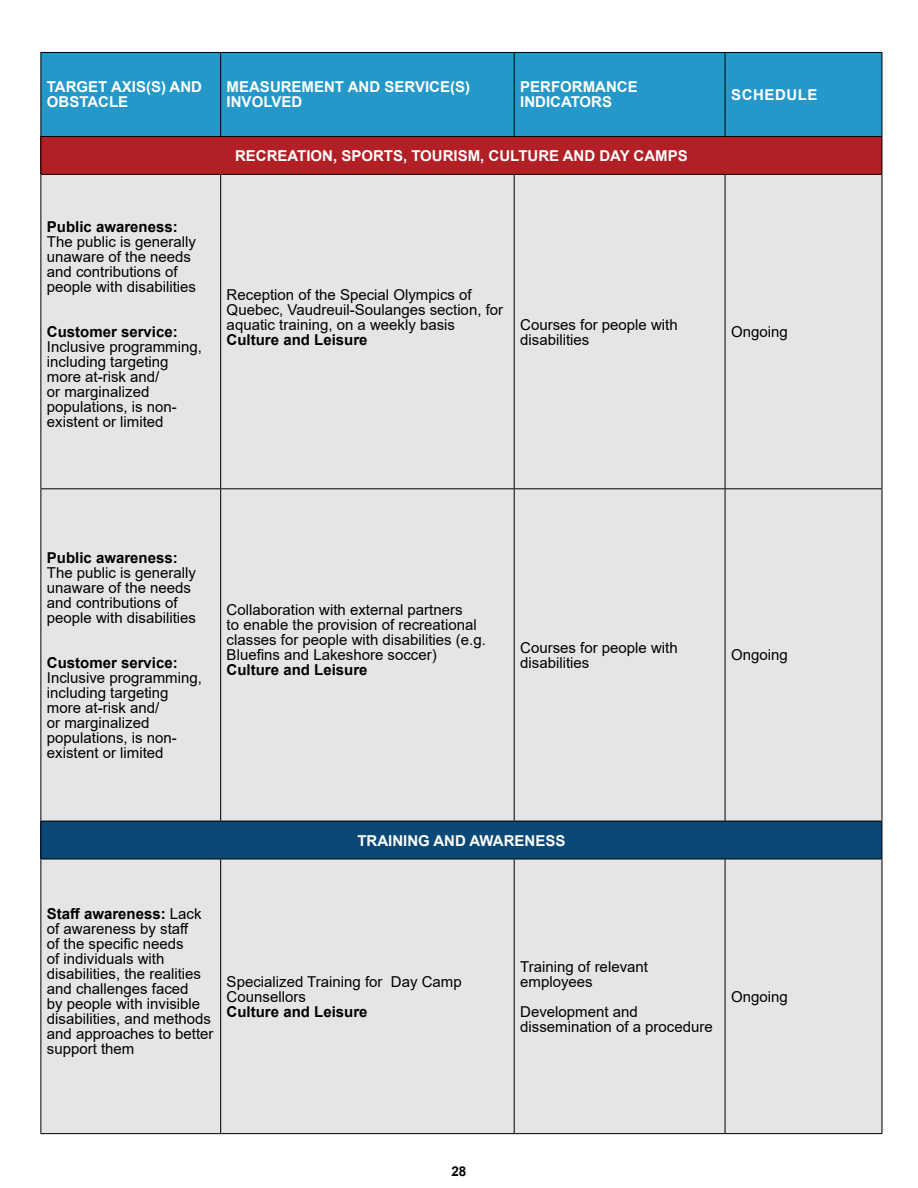
<style>
.page{position:relative;width:918px;height:1188px;background:#fff}
.page>*{position:absolute;margin:0;border:0;box-sizing:border-box;transform-origin:0 0}
.t1{font:15px/15px "Arial";color:#000}
.t2{font:700 15px/15px "Arial";color:#fff}
.t3{font:700 15px "Arial";color:#000}
.t4{font:700 15px "Arial";letter-spacing:.035em;color:#fff}
.t5{font:700 13.5px "Arial";color:#000}
.s1{font-weight:700}
</style>
<div class="page">
<div style="left:41px;top:53px;width:841px;height:83px;background:#2398c9"></div>
<div style="left:41px;top:136px;width:841px;height:38px;background:#b22026"></div>
<div style="left:41px;top:175px;width:841px;height:958px;background:#e4e5e6"></div>
<div style="left:41px;top:821px;width:841px;height:38px;background:#0a4977"></div>
<hr style="left:40px;top:52px;width:181px;height:1px;background:#000">
<hr style="left:40px;top:53px;width:1px;height:83px;background:#000">
<hr style="left:221px;top:52px;width:293px;height:1px;background:#000">
<hr style="left:220px;top:53px;width:1px;height:83px;background:#000">
<hr style="left:514px;top:52px;width:211px;height:1px;background:#000">
<hr style="left:514px;top:53px;width:1px;height:83px;background:#000">
<hr style="left:725px;top:52px;width:157px;height:1px;background:#000">
<hr style="left:725px;top:53px;width:1px;height:83px;background:#000">
<hr style="left:882px;top:53px;width:1px;height:83px;background:#000">
<hr style="left:220px;top:175px;width:1px;height:313px;background:#000">
<hr style="left:220px;top:489px;width:1px;height:332px;background:#000">
<hr style="left:220px;top:859px;width:1px;height:274px;background:#000">
<hr style="left:40px;top:136px;width:181px;height:1px;background:#000">
<hr style="left:40px;top:137px;width:1px;height:37px;background:#000">
<hr style="left:221px;top:136px;width:293px;height:1px;background:#000">
<hr style="left:514px;top:136px;width:211px;height:1px;background:#000">
<hr style="left:725px;top:136px;width:157px;height:1px;background:#000">
<hr style="left:882px;top:137px;width:1px;height:37px;background:#000">
<hr style="left:40px;top:174px;width:181px;height:1px;background:#000">
<hr style="left:40px;top:175px;width:1px;height:313px;background:#000">
<hr style="left:221px;top:174px;width:293px;height:1px;background:#000">
<hr style="left:514px;top:174px;width:211px;height:1px;background:#000">
<hr style="left:514px;top:175px;width:1px;height:313px;background:#000">
<hr style="left:725px;top:174px;width:157px;height:1px;background:#000">
<hr style="left:725px;top:175px;width:1px;height:313px;background:#000">
<hr style="left:882px;top:175px;width:1px;height:313px;background:#000">
<hr style="left:40px;top:488px;width:181px;height:1px;background:#000">
<hr style="left:40px;top:489px;width:1px;height:332px;background:#000">
<hr style="left:221px;top:488px;width:293px;height:1px;background:#000">
<hr style="left:514px;top:488px;width:211px;height:1px;background:#000">
<hr style="left:514px;top:489px;width:1px;height:332px;background:#000">
<hr style="left:725px;top:488px;width:157px;height:1px;background:#000">
<hr style="left:725px;top:489px;width:1px;height:332px;background:#000">
<hr style="left:882px;top:489px;width:1px;height:332px;background:#000">
<hr style="left:40px;top:821px;width:181px;height:1px;background:#000">
<hr style="left:40px;top:821px;width:1px;height:38px;background:#000">
<hr style="left:221px;top:821px;width:293px;height:1px;background:#000">
<hr style="left:514px;top:821px;width:211px;height:1px;background:#000">
<hr style="left:725px;top:821px;width:157px;height:1px;background:#000">
<hr style="left:882px;top:821px;width:1px;height:38px;background:#000">
<hr style="left:40px;top:859px;width:181px;height:1px;background:#000">
<hr style="left:40px;top:859px;width:1px;height:274px;background:#000">
<hr style="left:221px;top:859px;width:293px;height:1px;background:#000">
<hr style="left:514px;top:859px;width:211px;height:1px;background:#000">
<hr style="left:514px;top:859px;width:1px;height:274px;background:#000">
<hr style="left:725px;top:859px;width:157px;height:1px;background:#000">
<hr style="left:725px;top:859px;width:1px;height:274px;background:#000">
<hr style="left:882px;top:859px;width:1px;height:274px;background:#000">
<hr style="left:40px;top:1133px;width:181px;height:1px;background:#000">
<hr style="left:221px;top:1133px;width:293px;height:1px;background:#000">
<hr style="left:514px;top:1133px;width:211px;height:1px;background:#000">
<hr style="left:725px;top:1133px;width:157px;height:1px;background:#000">
<p class="t2" style="left:47px;top:80px;width:157px">TARGET AXIS(S) AND<br>OBSTACLE</p>
<p class="t2" style="left:227px;top:80px;width:245px">MEASUREMENT AND SERVICE(S)<br>INVOLVED</p>
<p class="t2" style="left:520px;top:80px;width:119px">PERFORMANCE<br>INDICATORS</p>
<p class="t4" style="left:731px;top:84px;width:88px">SCHEDULE</p>
<p class="t3" style="left:47px;top:216px;width:132px">Public awareness:</p>
<p class="t1" style="left:47px;top:234px;width:151px">The public is generally unaware of the needs and contributions of people with disabilities</p>
<p class="t3" style="left:47px;top:321px;width:132px">Customer service:</p>
<p class="t1" style="left:47px;top:339px;width:157px">Inclusive programming, including targeting more at-risk and/<br>or marginalized populations, is non&shy;existent or limited</p>
<p class="t2" style="left:235px;top:148px;width:454px">RECREATION, SPORTS, TOURISM, CULTURE AND DAY CAMPS</p>
<p class="t1" style="left:227px;top:287px;width:278px">Reception of the Special Olympics of<br>Quebec, Vaudreuil-Soulanges section, for aquatic training, on a weekly basis</p>
<p class="t3" style="left:227px;top:329px;width:142px">Culture and Leisure</p>
<p class="t1" style="left:520px;top:317px;width:159px">Courses for people with disabilities</p>
<p class="t1" style="left:731px;top:324px;width:58px">Ongoing</p>
<p class="t3" style="left:47px;top:547px;width:132px">Public awareness:</p>
<p class="t1" style="left:47px;top:565px;width:151px">The public is generally unaware of the needs and contributions of people with disabilities</p>
<p class="t3" style="left:47px;top:652px;width:132px">Customer service:</p>
<p class="t1" style="left:47px;top:670px;width:157px">Inclusive programming, including targeting more at-risk and/<br>or marginalized populations, is non&shy;existent or limited</p>
<p class="t1" style="left:227px;top:603px;width:261px">Collaboration with external partners<br>to enable the provision of recreational classes for people with disabilities (e.g.<br>Bluefins and Lakeshore soccer)</p>
<p class="t3" style="left:227px;top:660px;width:142px">Culture and Leisure</p>
<p class="t1" style="left:520px;top:640px;width:159px">Courses for people with disabilities</p>
<p class="t1" style="left:731px;top:648px;width:58px">Ongoing</p>
<p class="t2" style="left:357px;top:833px;width:210px">TRAINING AND AWARENESS</p>
<p class="t1" style="left:47px;top:906px;width:168px"><span class="s1">Staff awareness:</span> Lack of awareness by staff<br>of the specific needs<br>of individuals with disabilities, the realities and challenges faced<br>by people with invisible disabilities, and methods and approaches to better support them</p>
<p class="t1" style="left:227px;top:974px;width:237px">Specialized Training for Day Camp<br>Counsellors</p>
<p class="t3" style="left:227px;top:1001px;width:142px">Culture and Leisure</p>
<p class="t1" style="left:520px;top:959px;width:129px">Training of relevant employees</p>
<p class="t1" style="left:520px;top:1004px;width:194px">Development and dissemination of a procedure</p>
<p class="t1" style="left:731px;top:989px;width:58px">Ongoing</p>
<p class="t5" style="left:451px;top:1161px;width:17px">28</p>
</div>
